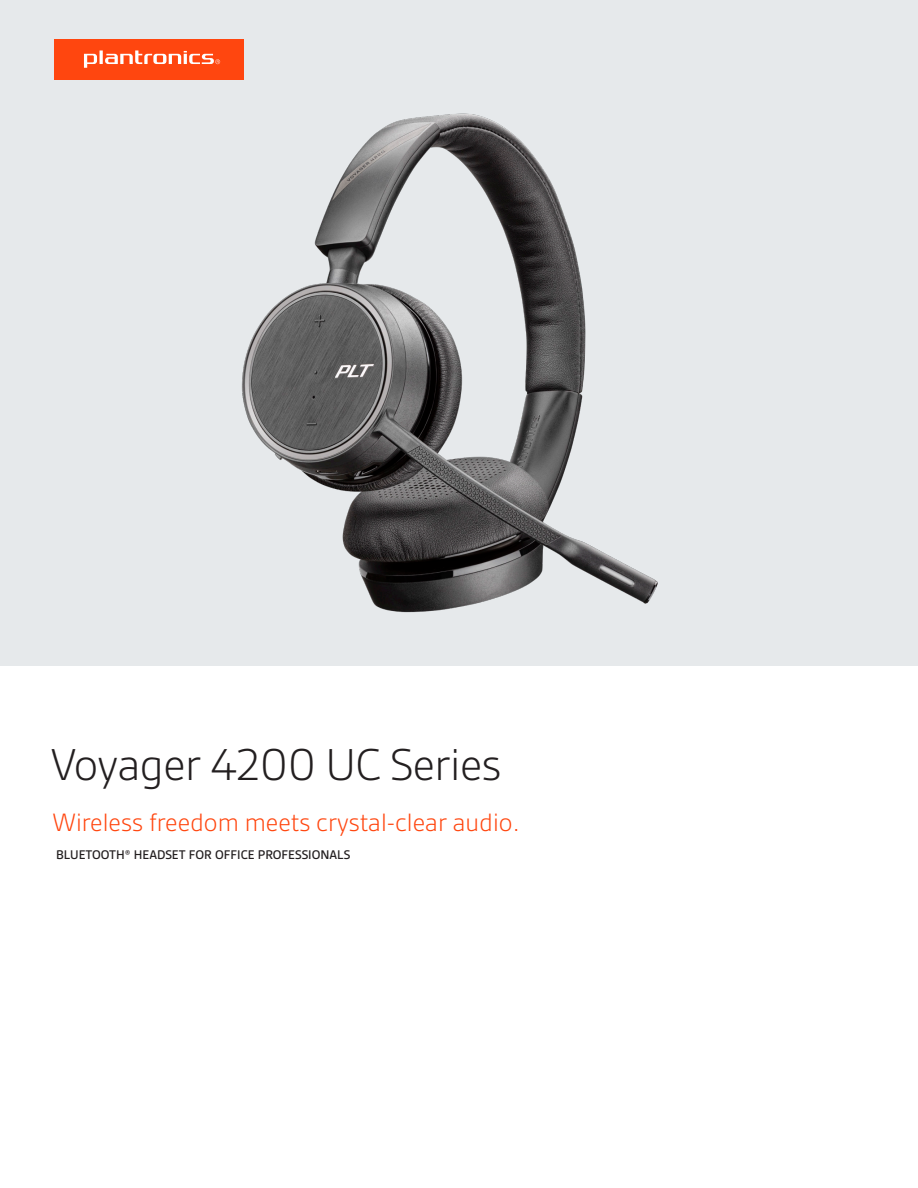
<style>
.page{position:relative;width:918px;height:1188px;background:#fff}
.page>*{position:absolute;margin:0;border:0;box-sizing:border-box;transform-origin:0 0}
.Cover_product_name_B{font:300 48px "Gesta";letter-spacing:-.01em;color:#231f20}
.Cover_headline_LAVA{font:300 27px "Gesta";color:#ff460f}
.Cover_headline_LAVA-2{font:500 13.5px "Gesta";color:#231f20}
</style>
<div class="page">
<div style="left:0;top:0;width:918px;height:665px;background:#e6e9eb"></div>
<div style="left:54px;top:39px;width:190px;height:40px;background:#ff460f"></div>
<svg style="left:84px;top:50px;width:136px;height:18px"></svg>
<img style="left:207px;top:79px;width:491px;height:587px">
<p class="Cover_product_name_B" style="left:51px;top:738px;width:452px">Voyager 4200 UC Series</p>
<p class="Cover_headline_LAVA" style="left:53px;top:807px;width:469px">Wireless freedom meets crystal-clear audio.</p>
<p class="Cover_headline_LAVA-2" style="left:56px;top:847px;width:296px">BLUETOOTH® HEADSET FOR OFFICE PROFESSIONALS</p>
</div>
